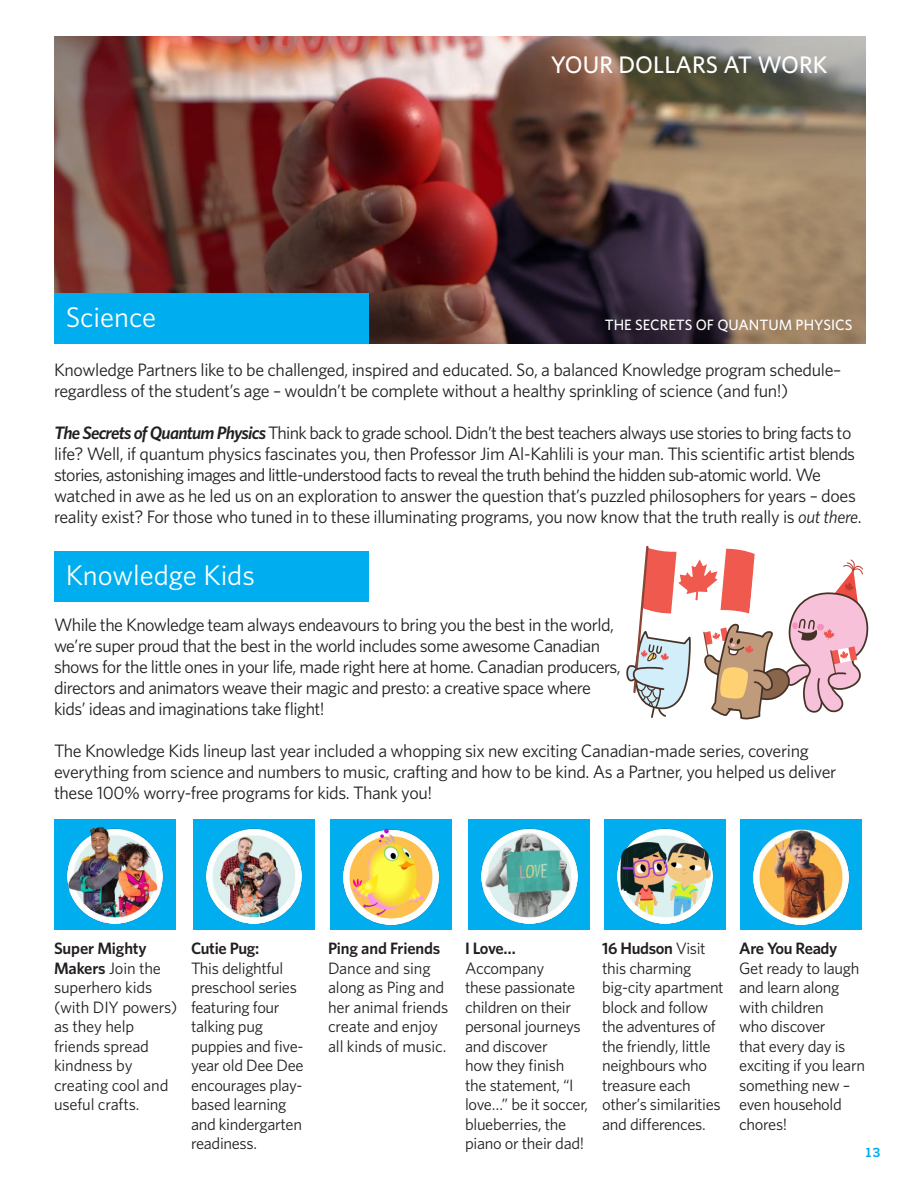
<style>
.page{position:relative;width:918px;height:1188px;background:#fff}
.page>*{position:absolute;margin:0;border:0;box-sizing:border-box;transform-origin:0 0}
.t1{font:28.5px "Whitney";color:#fff}
.t2{font:500 24px "Whitney";color:#fff}
.t3{font:18px/21px "Whitney";letter-spacing:-.025em;color:#231f20}
.t4{font:16.5px/19.5px "Whitney";letter-spacing:-.02em;color:#231f20}
.t5{font:500 15px "Whitney";color:#fff}
.t6{font:700 13.5px "Prelo Slab";color:#00aeef}
.s1{font-weight:600;font-style:italic}
.s2{font-style:italic}
.s3{font-weight:600}
</style>
<div class="page">
<img style="left:54px;top:36px;width:811px;height:308px">
<svg style="left:626px;top:545px;width:242px;height:175px"></svg>
<div style="left:54px;top:819px;width:122px;height:111px;background:#00aeef"></div>
<div style="left:193px;top:819px;width:122px;height:111px;background:#00aeef"></div>
<div style="left:330px;top:819px;width:122px;height:111px;background:#00aeef"></div>
<div style="left:469px;top:819px;width:121px;height:111px;background:#00aeef"></div>
<div style="left:604px;top:819px;width:122px;height:111px;background:#00aeef"></div>
<div style="left:740px;top:819px;width:122px;height:111px;background:#00aeef"></div>
<img style="left:67px;top:826px;width:95px;height:97px">
<img style="left:206px;top:828px;width:96px;height:95px">
<img style="left:343px;top:828px;width:96px;height:96px">
<img style="left:482px;top:828px;width:95px;height:95px">
<img style="left:618px;top:828px;width:95px;height:95px">
<img style="left:753px;top:829px;width:96px;height:95px">
<div style="left:54px;top:294px;width:315px;height:50px;background:#00aeef"></div>
<div style="left:54px;top:552px;width:315px;height:50px;background:#00aeef"></div>
<p class="t1" style="left:66px;top:298px;width:92px">Science</p>
<p class="t2" style="left:551px;top:49px;width:278px">YOUR DOLLARS AT WORK</p>
<p class="t5" style="left:605px;top:315px;width:249px">THE SECRETS OF QUANTUM PHYSICS</p>
<p class="t3" style="left:54px;top:359px;width:789px">Knowledge Partners like to be challenged, inspired and educated. So, a balanced Knowledge program schedule– regardless of the student’s age – wouldn’t be complete without a healthy sprinkling of science (and fun!)</p>
<p class="t3" style="left:54px;top:422px;width:809px"><span class="s1">The Secrets of Quantum Physics</span> Think back to grade school. Didn’t the best teachers always use stories to bring facts to life? Well, if quantum physics fascinates you, then Professor Jim Al-Kahlili is your man. This scientific artist blends stories, astonishing images and little-understood facts to reveal the truth behind the hidden sub-atomic world. We watched in awe as he led us on an exploration to answer the question that’s puzzled philosophers for years – does reality exist? For those who tuned in to these illuminating programs, you now know that the truth really is <span class="s2">out there</span>.</p>
<p class="t1" style="left:66px;top:556px;width:191px">Knowledge Kids</p>
<p class="t3" style="left:54px;top:614px;width:568px">While the Knowledge team always endeavours to bring you the best in the world, we’re super proud that the best in the world includes some awesome Canadian shows for the little ones in your life, made right here at home. Canadian producers, directors and animators weave their magic and presto: a creative space where kids’ ideas and imaginations take flight!</p>
<p class="t3" style="left:54px;top:740px;width:784px">The Knowledge Kids lineup last year included a whopping six new exciting Canadian-made series, covering everything from science and numbers to music, crafting and how to be kind. As a Partner, you helped us deliver these 100% worry-free programs for kids. Thank you!</p>
<p class="t4" style="left:54px;top:938px;width:125px"><span class="s3">Super Mighty<br>Makers</span> Join the superhero kids (with DIY powers) as they help friends spread kindness by creating cool and useful crafts.</p>
<p class="t4" style="left:191px;top:938px;width:114px"><span class="s3">Cutie Pug:<br></span>This delightful preschool series featuring four talking pug puppies and five&shy;year old Dee Dee encourages play&shy;based learning and kindergarten readiness.</p>
<p class="t4" style="left:602px;top:938px;width:123px"><span class="s3">16 Hudson</span> Visit this charming big-city apartment block and follow the adventures of the friendly, little neighbours who treasure each other’s similarities and differences.</p>
<p class="t4" style="left:328px;top:938px;width:122px"><span class="s3">Ping and Friends<br></span>Dance and sing along as Ping and her animal friends create and enjoy all kinds of music.</p>
<p class="t4" style="left:465px;top:938px;width:125px"><span class="s3">I Love…<br></span>Accompany<br>these passionate children on their personal journeys and discover<br>how they finish the statement, “I love…” be it soccer, blueberries, the piano or their dad!</p>
<p class="t4" style="left:739px;top:938px;width:127px"><span class="s3">Are You Ready<br></span>Get ready to laugh and learn along with children<br>who discover<br>that every day is exciting if you learn something new – even household chores!</p>
<p class="t6" style="left:866px;top:1144px;width:15px">13</p>
</div>
